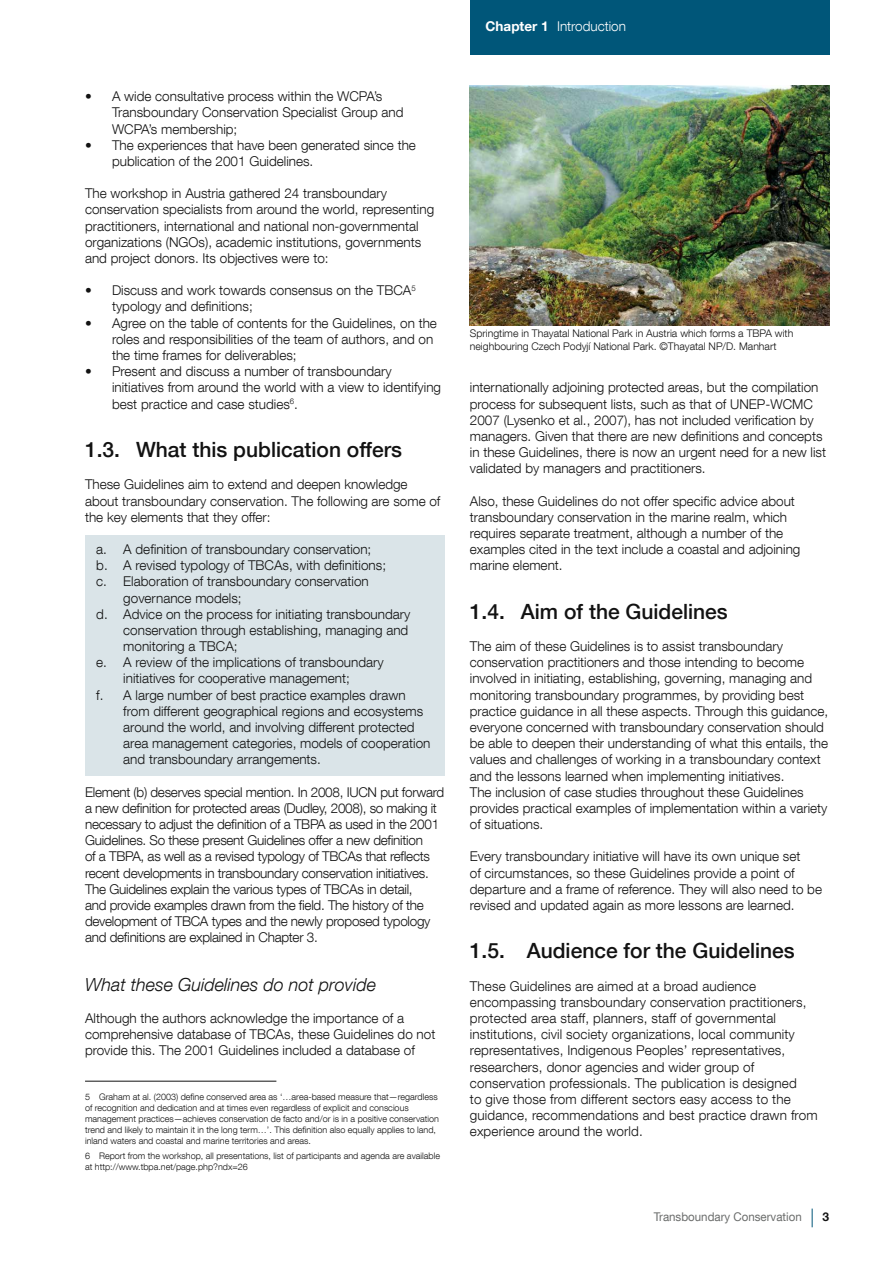
<style>
.page{position:relative;width:893px;height:1263px;background:#fff}
.page>*{position:absolute;margin:0;border:0;box-sizing:border-box;transform-origin:0 0}
.t1{font:500 21px "Helvetica Neue LT Com";color:#121212}
.t2{font:italic 300 18px "Helvetica Neue LT Com";color:#121212}
.t3{font:300 13.5px/16.2px "Helvetica Neue LT Com";color:#121212}
.t4{font:300 13.5px/16.2px "Helvetica Neue LT Com";letter-spacing:-.02em;color:#121212}
.t5{font:300 13.5px "Helvetica Neue LT Com";color:#fff}
.t6{font:12px "Helvetica Neue LT Com";color:#6b6d6c;scale:.96 1}
.t7{font:700 12px "Helvetica Neue LT Com";color:#121212}
.t8{font:300 10.5px/12.6px "Helvetica Neue LT Com";color:#121212}
.t9{font:300 9px/10.8px "Helvetica Neue LT Com";color:#121212}
.s1{font-weight:700}
</style>
<div class="page">
<svg style="left:812px;top:1208px;width:1px;height:19px"></svg>
<div style="left:470px;top:0;width:359px;height:55px;background:#005679"></div>
<div style="left:85px;top:535px;width:359px;height:241px;background:#dae4e8"></div>
<hr style="left:85px;top:1081px;width:191px;height:1px;background:#121212">
<img style="left:470px;top:85px;width:359px;height:241px">
<p class="t3" style="left:112px;top:88px;width:293px;text-indent:-27px">• A wide consultative process within the WCPA’s<br>Transboundary Conservation Specialist Group and<br>WCPA’s membership;</p>
<p class="t3" style="left:112px;top:137px;width:305px;text-indent:-27px">• The experiences that have been generated since the publication of the 2001 Guidelines.</p>
<p class="t3" style="left:85px;top:185px;width:351px">The workshop in Austria gathered 24 transboundary conservation specialists from around the world, representing practitioners, international and national non-governmental organizations (NGOs), academic institutions, governments and project donors. Its objectives were to:</p>
<p class="t3" style="left:112px;top:282px;width:305px;text-indent:-27px">• Discuss and work towards consensus on the TBCA<sup>5 </sup>typology and definitions;</p>
<p class="t3" style="left:112px;top:314px;width:326px;text-indent:-27px">• Agree on the table of contents for the Guidelines, on the roles and responsibilities of the team of authors, and on the time frames for deliverables;</p>
<p class="t3" style="left:112px;top:363px;width:331px;text-indent:-27px">• Present and discuss a number of transboundary initiatives from around the world with a view to identifying best practice and case studies<sup>6</sup>.</p>
<h1 class="t1" style="left:85px;top:437px;width:319px">1.3. What this publication offers</h1>
<p class="t3" style="left:85px;top:476px;width:357px">These Guidelines aim to extend and deepen knowledge about transboundary conservation. The following are some of the key elements that they offer:</p>
<p class="t3" style="left:96px;top:541px;width:277px">a. A definition of transboundary conservation;</p>
<p class="t3" style="left:96px;top:557px;width:291px">b. A revised typology of TBCAs, with definitions;</p>
<p class="t3" style="left:96px;top:573px;width:274px">c. Elaboration of transboundary conservation</p>
<p class="t3" style="left:123px;top:589px;width:120px">governance models;</p>
<p class="t3" style="left:96px;top:606px;width:316px">d. Advice on the process for initiating transboundary</p>
<p class="t3" style="left:123px;top:622px;width:287px">conservation through establishing, managing and</p>
<p class="t3" style="left:123px;top:638px;width:116px">monitoring a TBCA;</p>
<p class="t3" style="left:96px;top:654px;width:289px">e. A review of the implications of transboundary</p>
<p class="t3" style="left:123px;top:670px;width:228px">initiatives for cooperative management;</p>
<p class="t3" style="left:96px;top:686px;width:311px">f. A large number of best practice examples drawn</p>
<p class="t3" style="left:123px;top:703px;width:301px">from different geographical regions and ecosystems</p>
<p class="t3" style="left:123px;top:719px;width:293px">around the world, and involving different protected</p>
<p class="t3" style="left:123px;top:735px;width:309px">area management categories, models of cooperation</p>
<p class="t3" style="left:123px;top:751px;width:199px">and transboundary arrangements.</p>
<p class="t4" style="left:85px;top:783px;width:361px">Element (b) deserves special mention. In 2008, IUCN put forward a new definition for protected areas (Dudley, 2008), so making it necessary to adjust the definition of a TBPA as used in the 2001<br>Guidelines. So these present Guidelines offer a new definition<br>of a TBPA, as well as a revised typology of TBCAs that reflects recent developments in transboundary conservation initiatives.<br>The Guidelines explain the various types of TBCAs in detail,<br>and provide examples drawn from the field. The history of the development of TBCA types and the newly proposed typology and definitions are explained in Chapter 3.</p>
<h2 class="t2" style="left:85px;top:973px;width:293px">What these Guidelines do not provide</h2>
<p class="t3" style="left:85px;top:1010px;width:352px">Although the authors acknowledge the importance of a comprehensive database of TBCAs, these Guidelines do not provide this. The 2001 Guidelines included a database of</p>
<p class="t9" style="left:85px;top:1092px;width:355px">5 Graham at al. (2003) define conserved area as ‘…area-based measure that—regardless of recognition and dedication and at times even regardless of explicit and conscious management practices—achieves conservation de facto and/or is in a positive conservation trend and likely to maintain it in the long term…’. This definition also equally applies to land, inland waters and coastal and marine territories and areas.</p>
<p class="t9" style="left:85px;top:1150px;width:356px">6 Report from the workshop, all presentations, list of participants and agenda are available at http://www.tbpa.net/page.php?ndx=26</p>
<p class="t5" style="left:486px;top:18px;width:142px"><span class="s1">Chapter 1</span> Introduction</p>
<p class="t8" style="left:470px;top:327px;width:325px">Springtime in Thayatal National Park in Austria which forms a TBPA with neighbouring Czech Podyjí National Park. ©Thayatal NP/D. Manhart</p>
<p class="t3" style="left:470px;top:379px;width:358px">internationally adjoining protected areas, but the compilation process for subsequent lists, such as that of UNEP-WCMC 2007 (Lysenko et al., 2007), has not included verification by managers. Given that there are new definitions and concepts in these Guidelines, there is now an urgent need for a new list validated by managers and practitioners.</p>
<p class="t3" style="left:470px;top:492px;width:332px">Also, these Guidelines do not offer specific advice about transboundary conservation in the marine realm, which requires separate treatment, although a number of the examples cited in the text include a coastal and adjoining marine element.</p>
<h1 class="t1" style="left:470px;top:599px;width:259px">1.4. Aim of the Guidelines</h1>
<p class="t3" style="left:470px;top:638px;width:360px">The aim of these Guidelines is to assist transboundary conservation practitioners and those intending to become involved in initiating, establishing, governing, managing and monitoring transboundary programmes, by providing best practice guidance in all these aspects. Through this guidance, everyone concerned with transboundary conservation should be able to deepen their understanding of what this entails, the values and challenges of working in a transboundary context and the lessons learned when implementing initiatives.<br>The inclusion of case studies throughout these Guidelines provides practical examples of implementation within a variety of situations.</p>
<p class="t3" style="left:470px;top:848px;width:354px">Every transboundary initiative will have its own unique set<br>of circumstances, so these Guidelines provide a point of departure and a frame of reference. They will also need to be revised and updated again as more lessons are learned.</p>
<h1 class="t1" style="left:470px;top:938px;width:326px">1.5. Audience for the Guidelines</h1>
<p class="t3" style="left:470px;top:977px;width:349px">These Guidelines are aimed at a broad audience encompassing transboundary conservation practitioners, protected area staff, planners, staff of governmental institutions, civil society organizations, local community representatives, Indigenous Peoples’ representatives, researchers, donor agencies and wider group of conservation professionals. The publication is designed<br>to give those from different sectors easy access to the guidance, recommendations and best practice drawn from experience around the world.</p>
<p class="t6" style="left:654px;top:1209px;width:156px">Transboundary Conservation</p>
<p class="t7" style="left:822px;top:1209px;width:8px">3</p>
</div>
